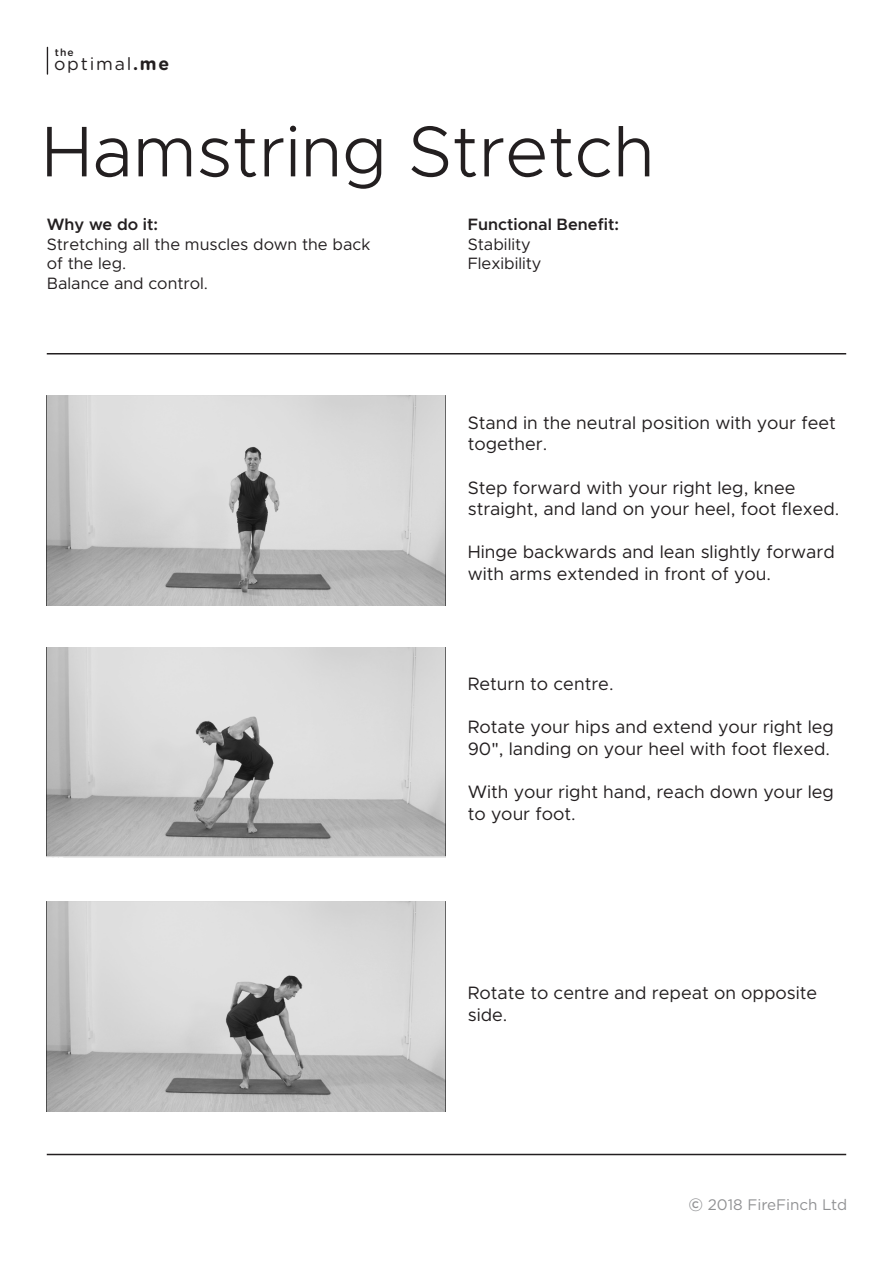
<style>
.page{position:relative;width:893px;height:1263px;background:#fff}
.page>*{position:absolute;margin:0;border:0;box-sizing:border-box;transform-origin:0 0}
.t1{font:300 72px "Metropolis";color:#231f20}
.Bosy_copy{font:18px/21.6px "Metropolis";color:#231f20}
.t2{font:17.7px "Gotham Rounded";letter-spacing:.1em;color:#231f20}
.t3{font:500 17.7px "Gotham";color:#6c6d70}
.t4{font:16.5px "Metropolis";color:#231f20}
.t5{font:600 16.5px "Metropolis";color:#231f20}
.t6{font:15.15px "Gotham";color:#6c6d70}
.t7{font:500 10.35px "Gotham Rounded";color:#231f20}
.s1{font-weight:700}
</style>
<div class="page">
<svg style="left:47px;top:47px;width:1px;height:28px"></svg>
<hr style="left:47px;top:353px;width:799px;height:1px;background:#231f20">
<hr style="left:47px;top:1154px;width:799px;height:1px;background:#231f20">
<img style="left:47px;top:395px;width:398px;height:210px">
<img style="left:47px;top:647px;width:398px;height:210px">
<img style="left:47px;top:901px;width:398px;height:210px">
<p class="t7" style="left:55px;top:45px;width:20px">the</p>
<p class="t2" style="left:54px;top:52px;width:117px">optimal<span class="s1">.me</span></p>
<p class="t1" style="left:41px;top:107px;width:615px">Hamstring Stretch</p>
<p class="t5" style="left:47px;top:214px;width:113px">Why we do it:</p>
<p class="t4" style="left:47px;top:234px;width:325px">Stretching all the muscles down the back</p>
<p class="t4" style="left:47px;top:253px;width:81px">of the leg.</p>
<p class="t4" style="left:47px;top:273px;width:163px">Balance and control.</p>
<p class="t5" style="left:468px;top:214px;width:153px">Functional Benefit:</p>
<p class="t4" style="left:468px;top:234px;width:65px">Stability</p>
<p class="t4" style="left:468px;top:253px;width:76px">Flexibility</p>
<p class="Bosy_copy" style="left:468px;top:412px;width:370px">Stand in the neutral position with your feet together.</p>
<p class="Bosy_copy" style="left:468px;top:476px;width:373px">Step forward with your right leg, knee straight, and land on your heel, foot flexed.</p>
<p class="Bosy_copy" style="left:468px;top:541px;width:369px">Hinge backwards and lean slightly forward with arms extended in front of you.</p>
<p class="Bosy_copy" style="left:468px;top:673px;width:147px">Return to centre.</p>
<p class="Bosy_copy" style="left:468px;top:716px;width:368px">Rotate your hips and extend your right leg<br>90 ," landing on your heel with foot flexed.</p>
<p class="Bosy_copy" style="left:468px;top:781px;width:368px">With your right hand, reach down your leg to your foot.</p>
<p class="Bosy_copy" style="left:468px;top:982px;width:351px">Rotate to centre and repeat on opposite side.</p>
<p class="t3" style="left:688px;top:1193px;width:16px">©</p>
<p class="t6" style="left:708px;top:1195px;width:141px">2018 FireFinch Ltd</p>
</div>
